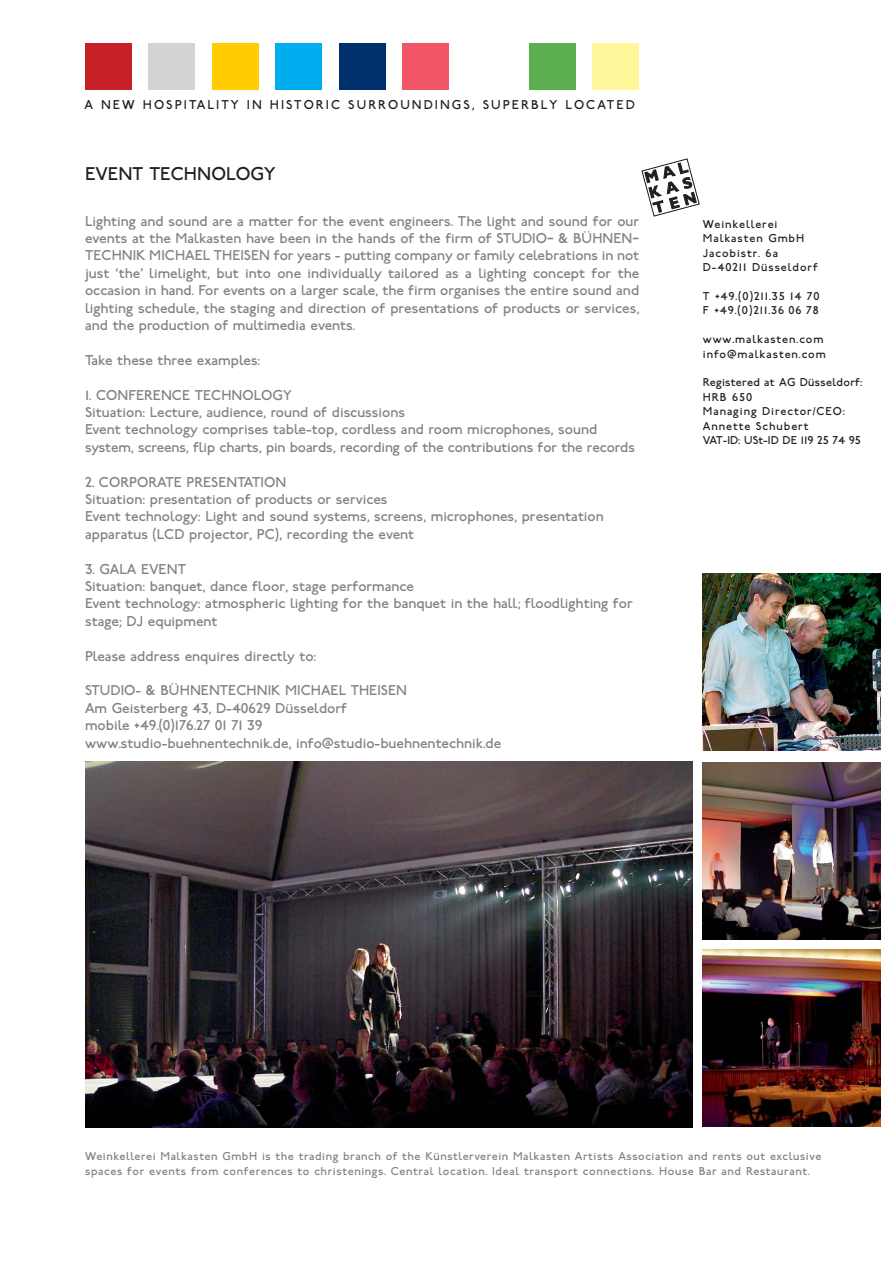
<style>
.page{position:relative;width:893px;height:1263px;background:#fff}
.page>*{position:absolute;margin:0;border:0;box-sizing:border-box;transform-origin:0 0}
.t1{font:19.5px "P22 Johnston Underground";color:#231f20}
.t2{font:15px/17.4px "P22 Johnston Underground";color:#808285}
.t3{font:13.5px "P22 Johnston Underground";letter-spacing:.15em;color:#231f20}
.t4{font:12px/14.4px "P22 Johnston Underground";letter-spacing:.045em;color:#808285}
.t5{font:12px/14.4px "P22 Johnston Underground";letter-spacing:.075em;color:#231f20}
</style>
<div class="page">
<svg style="left:641px;top:159px;width:58px;height:57px"></svg>
<div style="left:85px;top:43px;width:47px;height:47px;background:#c72027"></div>
<div style="left:148px;top:43px;width:47px;height:47px;background:#d1d3d4"></div>
<div style="left:212px;top:43px;width:47px;height:47px;background:#ffcd02"></div>
<div style="left:275px;top:43px;width:47px;height:47px;background:#00aeef"></div>
<div style="left:339px;top:43px;width:46px;height:47px;background:#00306c"></div>
<div style="left:402px;top:43px;width:47px;height:47px;background:#f05665"></div>
<div style="left:592px;top:43px;width:47px;height:47px;background:#fff799"></div>
<div style="left:529px;top:43px;width:46px;height:47px;background:#5cae51"></div>
<img style="left:702px;top:573px;width:178px;height:178px">
<img style="left:702px;top:762px;width:178px;height:177px">
<img style="left:702px;top:949px;width:178px;height:178px">
<img style="left:85px;top:762px;width:607px;height:366px">
<p class="t3" style="left:84px;top:100px;width:552px">A NEW HOSPITALITY IN HISTORIC SURROUNDINGS, SUPERBLY LOCATED</p>
<h1 class="t1" style="left:85px;top:167px;width:192px">EVENT TECHNOLOGY</h1>
<p class="t2" style="left:85px;top:214px;width:555px;text-align:justify">Lighting and sound are a matter for the event engineers. The light and sound for our events at the Malkasten have been in the hands of the firm of STUDIO– &amp; BÜHNEN– TECHNIK MICHAEL THEISEN for years - putting company or family celebrations in not just ‘the’ limelight, but into one individually tailored as a lighting concept for the occasion in hand. For events on a larger scale, the firm organises the entire sound and lighting schedule, the staging and direction of presentations of products or services, and the production of multimedia events.</p>
<p class="t2" style="left:85px;top:353px;width:177px">Take these three examples:</p>
<p class="t2" style="left:85px;top:388px;width:551px">1. CONFERENCE TECHNOLOGY<br>Situation: Lecture, audience, round of discussions<br>Event technology comprises table-top, cordless and room microphones, sound system, screens, flip charts, pin boards, recording of the contributions for the records</p>
<p class="t2" style="left:85px;top:475px;width:520px">2. CORPORATE PRESENTATION<br>Situation: presentation of products or services<br>Event technology: Light and sound systems, screens, microphones, presentation apparatus (LCD projector, PC), recording the event</p>
<p class="t2" style="left:85px;top:562px;width:549px">3. GALA EVENT<br>Situation: banquet, dance floor, stage performance<br>Event technology: atmospheric lighting for the banquet in the hall; floodlighting for stage; DJ equipment</p>
<p class="t2" style="left:85px;top:649px;width:233px">Please address enquires directly to:</p>
<p class="t2" style="left:85px;top:683px;width:418px">STUDIO- &amp; BÜHNENTECHNIK MICHAEL THEISEN<br>Am Geisterberg 43, D-40629 Düsseldorf<br>mobile +49.(0)176.27 01 71 39<br>www.studio-buehnentechnik.de, info@studio-buehnentechnik.de</p>
<p class="t5" style="left:702px;top:218px;width:116px">Weinkellerei<br>Malkasten GmbH<br>Jacobistr. 6a<br>D-40211 Düsseldorf</p>
<p class="t5" style="left:702px;top:290px;width:118px">T +49.(0)211.35 14 70<br>F +49.(0)211.36 06 78</p>
<p class="t5" style="left:702px;top:333px;width:124px">www.malkasten.com info@malkasten.com</p>
<p class="t5" style="left:702px;top:377px;width:161px">Registered at AG Düsseldorf:<br>HRB 650<br>Managing Director/CEO:<br>Annette Schubert<br>VAT-ID: USt-ID DE 119 25 74 95</p>
<p class="t4" style="left:85px;top:1151px;width:737px">Weinkellerei Malkasten GmbH is the trading branch of the Künstlerverein Malkasten Artists Association and rents out exclusive spaces for events from conferences to christenings. Central location. Ideal transport connections. House Bar and Restaurant.</p>
</div>
